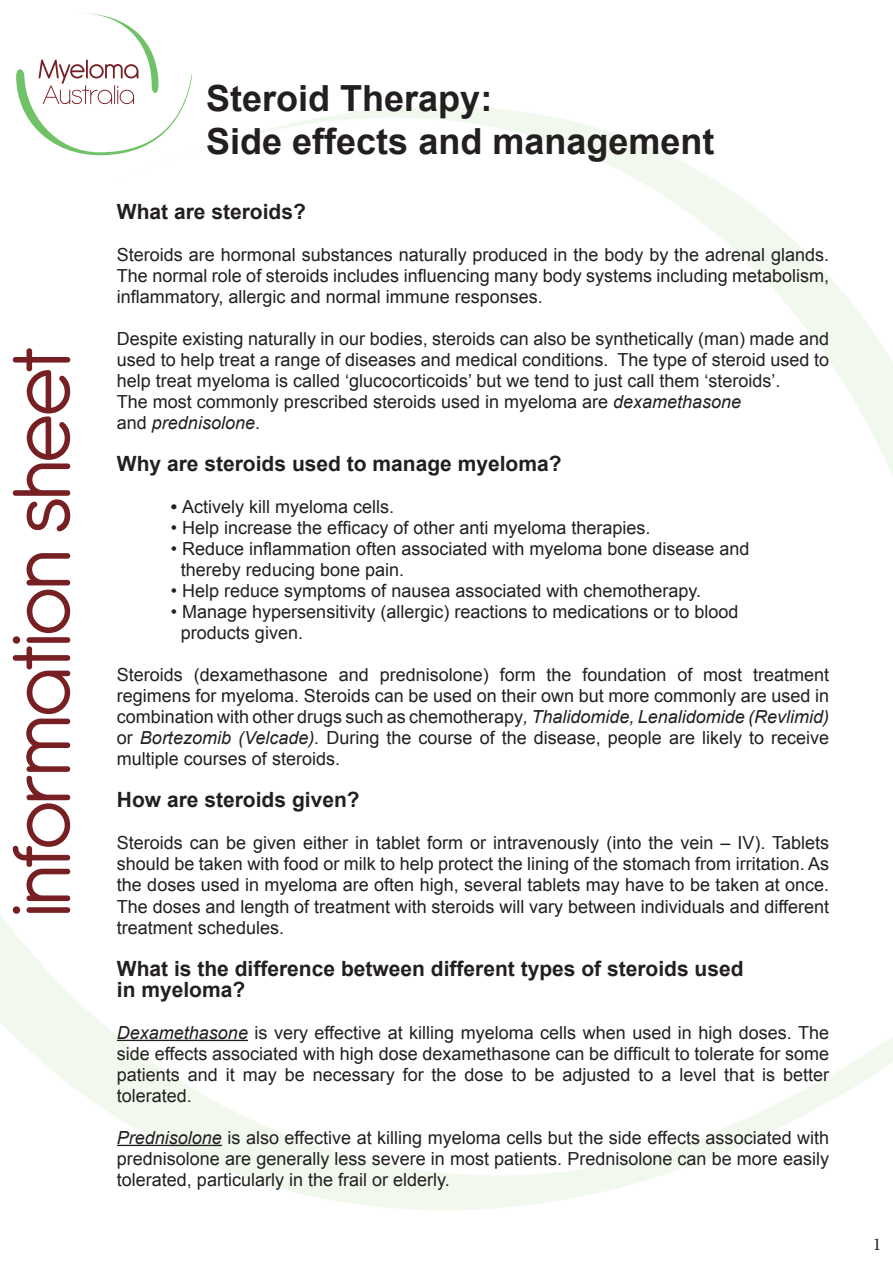
<style>
.page{position:relative;width:893px;height:1263px;background:#fff}
.page>*{position:absolute;margin:0;border:0;box-sizing:border-box;transform-origin:0 0}
.t1{font:90px "Antipasto";letter-spacing:-.04em;color:#762023}
.t2{font:700 36px "Arial";color:#231f20}
.t3{font:700 21px "Arial";color:#231f20}
.t4{font:18px/21px "Arial";color:#231f20;text-align:justify}
.t5{font:italic 18px "Arial";color:#231f20}
.t6{font:18px "Minion Pro";color:#231f20}
.s1{font-style:italic}
.s2{font-style:normal}
.s3{font-weight:700}
</style>
<div class="page">
<hr style="left:117px;top:1040px;width:131px;height:1px;background:#231f20">
<hr style="left:117px;top:1145px;width:105px;height:1px;background:#231f20">
<svg style="left:16px;top:13px;width:175px;height:142px"></svg>
<p class="t1" style="left:-10px;top:917px;width:572px;rotate:-90deg">information sheet</p>
<p class="t2" style="left:206px;top:75px;width:288px">Steroid Therapy:</p>
<p class="t2" style="left:206px;top:118px;width:510px">Side effects and management</p>
<p class="t3" style="left:117px;top:198px;width:191px">What are steroids?</p>
<p class="t4" style="left:117px;top:245px;width:714px">Steroids are hormonal substances naturally produced in the body by the adrenal glands.<br>The normal role of steroids includes influencing many body systems including metabolism, inflammatory, allergic and normal immune responses.</p>
<p class="t4" style="left:117px;top:329px;width:714px">Despite existing naturally in our bodies, steroids can also be synthetically (man) made and used to help treat a range of diseases and medical conditions. The type of steroid used to help treat myeloma is called ‘glucocorticoids’ but we tend to just call them ‘steroids’.</p>
<p class="t4" style="left:117px;top:392px;width:626px">The most commonly prescribed steroids used in myeloma are <span class="s1">dexamethasone</span></p>
<p class="t5" style="left:117px;top:411px;width:145px"><span class="s2">and</span> prednisolone<span class="s2">.</span></p>
<p class="t3" style="left:117px;top:450px;width:446px">Why are steroids used to manage myeloma?</p>
<p class="t4" style="left:171px;top:497px;width:225px"><span class="s3">•</span> Actively kill myeloma cells.</p>
<p class="t4" style="left:171px;top:518px;width:481px">• Help increase the efficacy of other anti myeloma therapies.</p>
<p class="t4" style="left:171px;top:539px;width:580px">• Reduce inflammation often associated with myeloma bone disease and</p>
<p class="t4" style="left:181px;top:560px;width:225px">thereby reducing bone pain.</p>
<p class="t4" style="left:171px;top:581px;width:532px">• Help reduce symptoms of nausea associated with chemotherapy.</p>
<p class="t4" style="left:171px;top:602px;width:569px">• Manage hypersensitivity (allergic) reactions to medications or to blood</p>
<p class="t4" style="left:181px;top:623px;width:124px">products given.</p>
<p class="t4" style="left:117px;top:665px;width:714px">Steroids (dexamethasone and prednisolone) form the foundation of most treatment regimens for myeloma. Steroids can be used on their own but more commonly are used in combination with other drugs such as chemotherapy<span class="s1">, Thalidomide, Lenalidomide (Revlimid) </span>or <span class="s1">Bortezomib (Velcade).</span> During the course of the disease, people are likely to receive multiple courses of steroids.</p>
<p class="t3" style="left:117px;top:786px;width:244px">How are steroids given?</p>
<p class="t4" style="left:117px;top:833px;width:714px">Steroids can be given either in tablet form or intravenously (into the vein – IV). Tablets should be taken with food or milk to help protect the lining of the stomach from irritation. As the doses used in myeloma are often high, several tablets may have to be taken at once.<br>The doses and length of treatment with steroids will vary between individuals and different treatment schedules.</p>
<p class="t3" style="left:117px;top:954px;width:628px">What is the difference between different types of steroids used</p>
<p class="t3" style="left:117px;top:975px;width:130px">in myeloma?</p>
<p class="t4" style="left:117px;top:1022px;width:714px"><span class="s1">Dexamethasone</span> is very effective at killing myeloma cells when used in high doses. The side effects associated with high dose dexamethasone can be difficult to tolerate for some patients and it may be necessary for the dose to be adjusted to a level that is better tolerated.</p>
<p class="t4" style="left:117px;top:1127px;width:714px"><span class="s1">Prednisolone</span> is also effective at killing myeloma cells but the side effects associated with prednisolone are generally less severe in most patients. Prednisolone can be more easily tolerated, particularly in the frail or elderly.</p>
<p class="t6" style="left:873px;top:1232px;width:10px">1</p>
</div>
